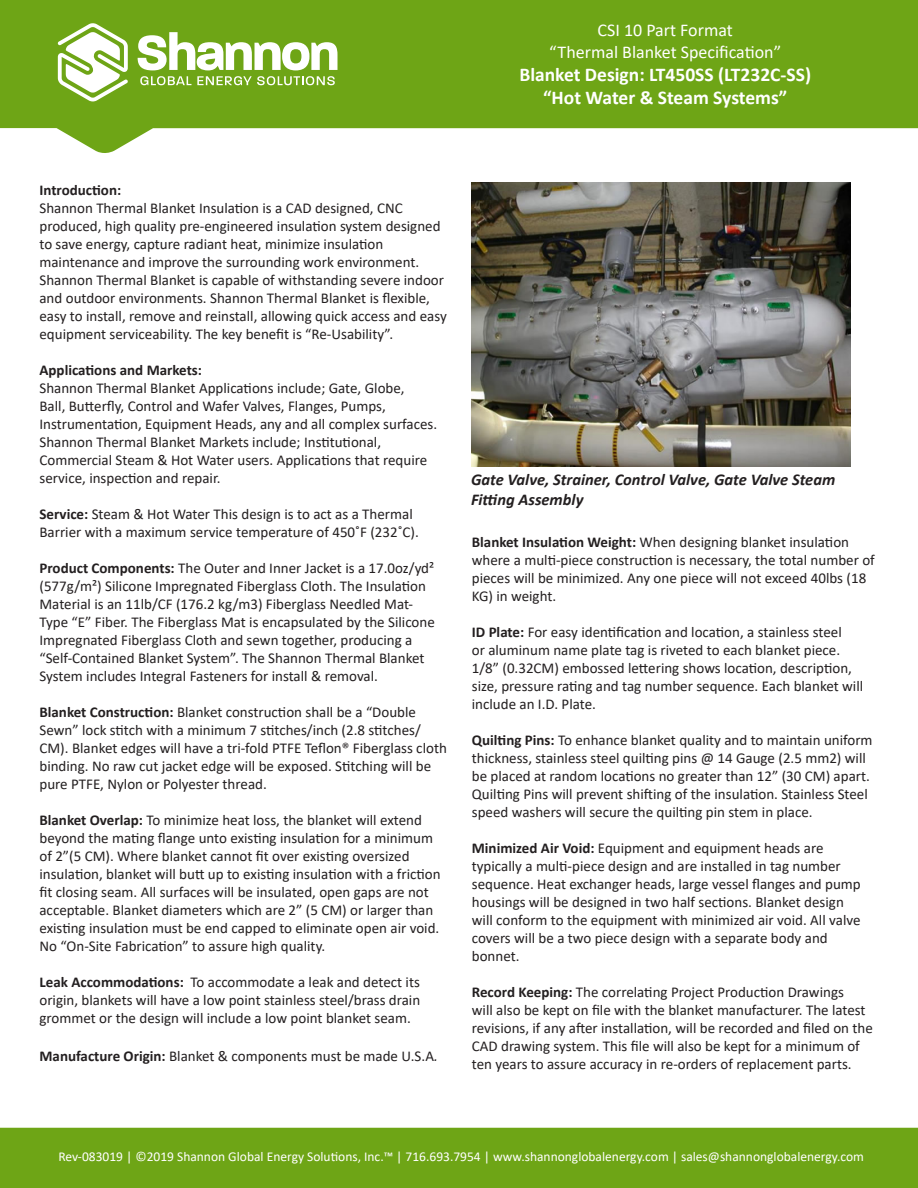
<style>
.page{position:relative;width:918px;height:1188px;background:#fff}
.page>*{position:absolute;margin:0;border:0;box-sizing:border-box;transform-origin:0 0}
.t1{font:700 19.5px/23.4px "Calibri";color:#fff;text-align:center}
.t2{font:18px/21.6px "Calibri";color:#fff;text-align:center}
.Paragraph_Style_1{font:italic 700 16.5px/19.8px "Calibri";color:#231f20}
.Paragraph_Style_1-2{font:15px/18px "Calibri";color:#231f20}
.Paragraph_Style_1-3{font:700 15px "Calibri";color:#231f20}
.t3{font:13.5px "Calibri";color:#fff}
.s1{font-weight:700}
.s2{font-style:italic}
</style>
<div class="page">
<div style="left:0;top:0;width:918px;height:33px;background:#6ea516"></div>
<svg style="left:0;top:33px;width:918px;height:120px;fill:#6ea516"></svg>
<svg style="left:138px;top:32px;width:200px;height:38px"></svg>
<svg style="left:140px;top:76px;width:51px;height:9px"></svg>
<svg style="left:197px;top:76px;width:138px;height:9px"></svg>
<svg style="left:58px;top:23px;width:70px;height:78px"></svg>
<div style="left:0;top:1128px;width:918px;height:60px;background:#6ea516"></div>
<img style="left:471px;top:183px;width:380px;height:283px">
<p class="t2" style="left:549px;top:19px;width:233px">CSI 10 Part Format<br>“Thermal Blanket Specification”</p>
<h1 class="t1" style="left:519px;top:63px;width:293px">Blanket Design: LT450SS (LT232C-SS) “Hot Water &amp; Steam Systems”</h1>
<p class="Paragraph_Style_1-3" style="left:39px;top:180px;width:83px">Introduction:</p>
<p class="Paragraph_Style_1-2" style="left:39px;top:199px;width:409px">Shannon Thermal Blanket Insulation is a CAD designed, CNC produced, high quality pre-engineered insulation system designed to save energy, capture radiant heat, minimize insulation maintenance and improve the surrounding work environment.<br>Shannon Thermal Blanket is capable of withstanding severe indoor and outdoor environments. Shannon Thermal Blanket is flexible, easy to install, remove and reinstall, allowing quick access and easy equipment serviceability. The key benefit is “Re-Usability”.</p>
<p class="Paragraph_Style_1-3" style="left:39px;top:360px;width:164px">Applications and Markets:</p>
<p class="Paragraph_Style_1-2" style="left:39px;top:379px;width:399px">Shannon Thermal Blanket Applications include; Gate, Globe,<br>Ball, Butterfly, Control and Wafer Valves, Flanges, Pumps, Instrumentation, Equipment Heads, any and all complex surfaces.<br>Shannon Thermal Blanket Markets include; Institutional, Commercial Steam &amp; Hot Water users. Applications that require service, inspection and repair.</p>
<p class="Paragraph_Style_1-2" style="left:39px;top:505px;width:381px"><span class="s1">Service:</span> Steam &amp; Hot Water This design is to act as a Thermal<br>Barrier with a maximum service temperature of 450˚F (232˚C).</p>
<p class="Paragraph_Style_1-2" style="left:39px;top:559px;width:397px"><span class="s1">Product Components:</span> The Outer and Inner Jacket is a 17.0oz/yd² (577g/m²) Silicone Impregnated Fiberglass Cloth. The Insulation Material is an 11lb/CF (176.2 kg/m3) Fiberglass Needled Mat-Type “E” Fiber. The Fiberglass Mat is encapsulated by the Silicone Impregnated Fiberglass Cloth and sewn together, producing a “Self-Contained Blanket System”. The Shannon Thermal Blanket System includes Integral Fasteners for install &amp; removal.</p>
<p class="Paragraph_Style_1-2" style="left:39px;top:703px;width:409px"><span class="s1">Blanket Construction:</span> Blanket construction shall be a “Double Sewn” lock stitch with a minimum 7 stitches/inch (2.8 stitches/ CM). Blanket edges will have a tri-fold PTFE Teflon® Fiberglass cloth binding. No raw cut jacket edge will be exposed. Stitching will be pure PTFE, Nylon or Polyester thread.</p>
<p class="Paragraph_Style_1-2" style="left:39px;top:811px;width:403px"><span class="s1">Blanket Overlap:</span> To minimize heat loss, the blanket will extend beyond the mating flange unto existing insulation for a minimum of 2”(5 CM). Where blanket cannot fit over existing oversized insulation, blanket will butt up to existing insulation with a friction fit closing seam. All surfaces will be insulated, open gaps are not acceptable. Blanket diameters which are 2” (5 CM) or larger than existing insulation must be end capped to eliminate open air void.<br>No “On-Site Fabrication” to assure high quality.</p>
<p class="Paragraph_Style_1-2" style="left:39px;top:973px;width:382px;text-align:justify"><span class="s1">Leak Accommodations:</span> To accommodate a leak and detect its origin, blankets will have a low point stainless steel/brass drain grommet or the design will include a low point blanket seam.</p>
<p class="Paragraph_Style_1-2" style="left:39px;top:1047px;width:400px"><span class="s1">Manufacture Origin:</span> Blanket &amp; components must be made U.S.A<span class="s2">.</span></p>
<p class="Paragraph_Style_1" style="left:471px;top:469px;width:366px">Gate Valve, Strainer, Control Valve, Gate Valve Steam<br>Fitting Assembly</p>
<p class="Paragraph_Style_1-2" style="left:472px;top:533px;width:405px"><span class="s1">Blanket Insulation Weight:</span> When designing blanket insulation where a multi-piece construction is necessary, the total number of pieces will be minimized. Any one piece will not exceed 40lbs (18<br>KG) in weight.</p>
<p class="Paragraph_Style_1-2" style="left:472px;top:623px;width:393px"><span class="s1">ID Plate:</span> For easy identification and location, a stainless steel<br>or aluminum name plate tag is riveted to each blanket piece.<br>1/8” (0.32CM) embossed lettering shows location, description, size, pressure rating and tag number sequence. Each blanket will include an I.D. Plate.</p>
<p class="Paragraph_Style_1-2" style="left:472px;top:731px;width:402px"><span class="s1">Quilting Pins:</span> To enhance blanket quality and to maintain uniform thickness, stainless steel quilting pins @ 14 Gauge (2.5 mm2) will be placed at random locations no greater than 12” (30 CM) apart.<br>Quilting Pins will prevent shifting of the insulation. Stainless Steel speed washers will secure the quilting pin stem in place.</p>
<p class="Paragraph_Style_1-2" style="left:472px;top:839px;width:390px"><span class="s1">Minimized Air Void:</span> Equipment and equipment heads are typically a multi-piece design and are installed in tag number sequence. Heat exchanger heads, large vessel flanges and pump housings will be designed in two half sections. Blanket design will conform to the equipment with minimized air void. All valve covers will be a two piece design with a separate body and bonnet.</p>
<p class="Paragraph_Style_1-2" style="left:472px;top:983px;width:403px"><span class="s1">Record Keeping:</span> The correlating Project Production Drawings<br>will also be kept on file with the blanket manufacturer. The latest revisions, if any after installation, will be recorded and filed on the CAD drawing system. This file will also be kept for a minimum of ten years to assure accuracy in re-orders of replacement parts.</p>
<p class="t3" style="left:58px;top:1147px;width:807px">Rev-083019 | ©2019 Shannon Global Energy Solutions, Inc.™ | 716.693.7954 | www.shannonglobalenergy.com | sales@shannonglobalenergy.com</p>
</div>
